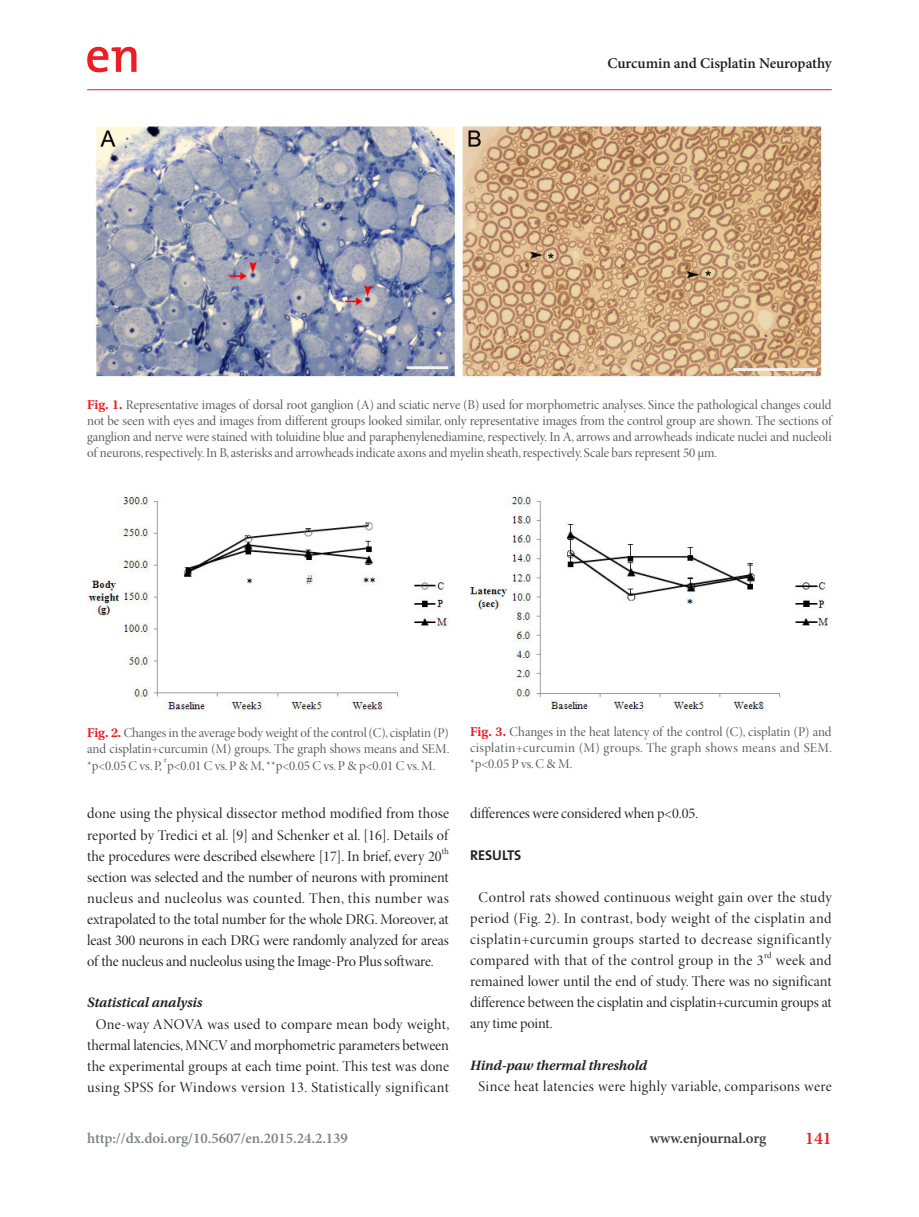
<style>
.page{position:relative;width:919px;height:1217px;background:#fff}
.page>*{position:absolute;margin:0;border:0;box-sizing:border-box;transform-origin:0 0}
.t1{font:600 18px "Minion Pro";color:#ee1d23}
.본문{font:15px/21px "Minion Pro Disp";letter-spacing:.005em;color:#231f20;text-align:justify}
.본문-2{font:15px "Minion Pro Disp";letter-spacing:.025em;color:#231f20}
.t2{font:600 15px "Minion Pro";letter-spacing:-.005em;color:#808285}
.머리-제목{font:600 15px "Minion Pro";letter-spacing:-.005em;color:#231f20}
.t3{font:600 15px "Minion Pro";letter-spacing:-.005em;color:#3e3e3f}
._1{font:italic 600 14.25px "Utopia Std";letter-spacing:-.005em;color:#231f20}
.서론{font:700 14.25px "The Mix";letter-spacing:-.005em;color:#231f20}
.표그림_설명{font:13.5px/16.2px "Minion Pro Disp";color:#57585a;text-align:justify}
.본문-3{font:8.7px "Minion Pro Disp";color:#231f20}
.표그림_설명-2{font:7.8px "Minion Pro Disp";color:#57585a}
.s1{font-family:"Utopia Std";font-weight:600;color:#ee1d23}
</style>
<div class="page">
<hr style="left:87px;top:89px;width:744px;height:1px;background:#ee1d23">
<svg style="left:87px;top:47px;width:49px;height:25px"></svg>
<img style="left:95px;top:126px;width:727px;height:251px">
<img style="left:87px;top:495px;width:361px;height:217px">
<img style="left:470px;top:495px;width:361px;height:216px">
<p class="머리-제목" style="left:607px;top:52px;width:226px">Curcumin and Cisplatin Neuropathy</p>
<p class="표그림_설명" style="left:87px;top:396px;width:746px"><span class="s1">Fig. 1.</span> Representative images of dorsal root ganglion (A) and sciatic nerve (B) used for morphometric analyses. Since the pathological changes could not be seen with eyes and images from different groups looked similar, only representative images from the control group are shown. The sections of ganglion and nerve were stained with toluidine blue and paraphenylenediamine, respectively. In A, arrows and arrowheads indicate nuclei and nucleoli of neurons, respectively. In B, asterisks and arrowheads indicate axons and myelin sheath, respectively. Scale bars represent 50 µm.</p>
<p class="표그림_설명" style="left:87px;top:725px;width:364px"><span class="s1">Fig. 2.</span> Changes in the average body weight of the control (C), cisplatin (P) and cisplatin+curcumin (M) groups. The graph shows means and SEM. *p&lt;0.05 C vs. P, p&lt;0.01 C vs. P &amp; M, **p&lt;0.05 C vs. P &amp; p&lt;0.01 C vs. M.</p>
<p class="표그림_설명-2" style="left:163px;top:756px;width:5px">#</p>
<p class="본문" style="left:87px;top:803px;width:363px">done using the physical dissector method modified from those reported by Tredici et al. [9] and Schenker et al. [16]. Details of the procedures were described elsewhere [17]. In brief, every 20</p>
<p class="본문-3" style="left:442px;top:845px;width:8px">th</p>
<p class="본문" style="left:87px;top:866px;width:363px">section was selected and the number of neurons with prominent nucleus and nucleolus was counted. Then, this number was extrapolated to the total number for the whole DRG. Moreover, at least 300 neurons in each DRG were randomly analyzed for areas of the nucleus and nucleolus using the Image-Pro Plus software.</p>
<p class="_1" style="left:87px;top:994px;width:117px">Statistical analysis</p>
<p class="본문" style="left:87px;top:1013px;width:363px;text-align:center">One-way ANOVA was used to compare mean body weight, thermal latencies, MNCV and morphometric parameters between the experimental groups at each time point. This test was done using SPSS for Windows version 13. Statistically significant</p>
<p class="표그림_설명" style="left:470px;top:723px;width:363px"><span class="s1">Fig. 3.</span> Changes in the heat latency of the control (C), cisplatin (P) and cisplatin+curcumin (M) groups. The graph shows means and SEM. *p&lt;0.05 P vs. C &amp; M.</p>
<p class="본문" style="left:470px;top:803px;width:230px">differences were considered when p&lt;0.05.</p>
<p class="서론" style="left:470px;top:842px;width:53px">RESULTS</p>
<p class="본문" style="left:470px;top:887px;width:363px;text-indent:9px">Control rats showed continuous weight gain over the study period (Fig. 2). In contrast, body weight of the cisplatin and cisplatin+curcumin groups started to decrease significantly compared with that of the control group in the 3</p>
<p class="본문-3" style="left:764px;top:950px;width:9px">rd</p>
<p class="본문" style="left:470px;top:950px;width:363px;text-indent:306px">week and remained lower until the end of study. There was no significant difference between the cisplatin and cisplatin+curcumin groups at any time point.</p>
<p class="_1" style="left:470px;top:1056px;width:178px">Hind-paw thermal threshold</p>
<p class="본문-2" style="left:478px;top:1077px;width:354px">Since heat latencies were highly variable, comparisons were</p>
<p class="t2" style="left:87px;top:1127px;width:262px">http://dx.doi.org/10.5607/en.2015.24.2.139</p>
<p class="t3" style="left:649px;top:1127px;width:118px">www.enjournal.org</p>
<p class="t1" style="left:805px;top:1124px;width:28px">141</p>
</div>
